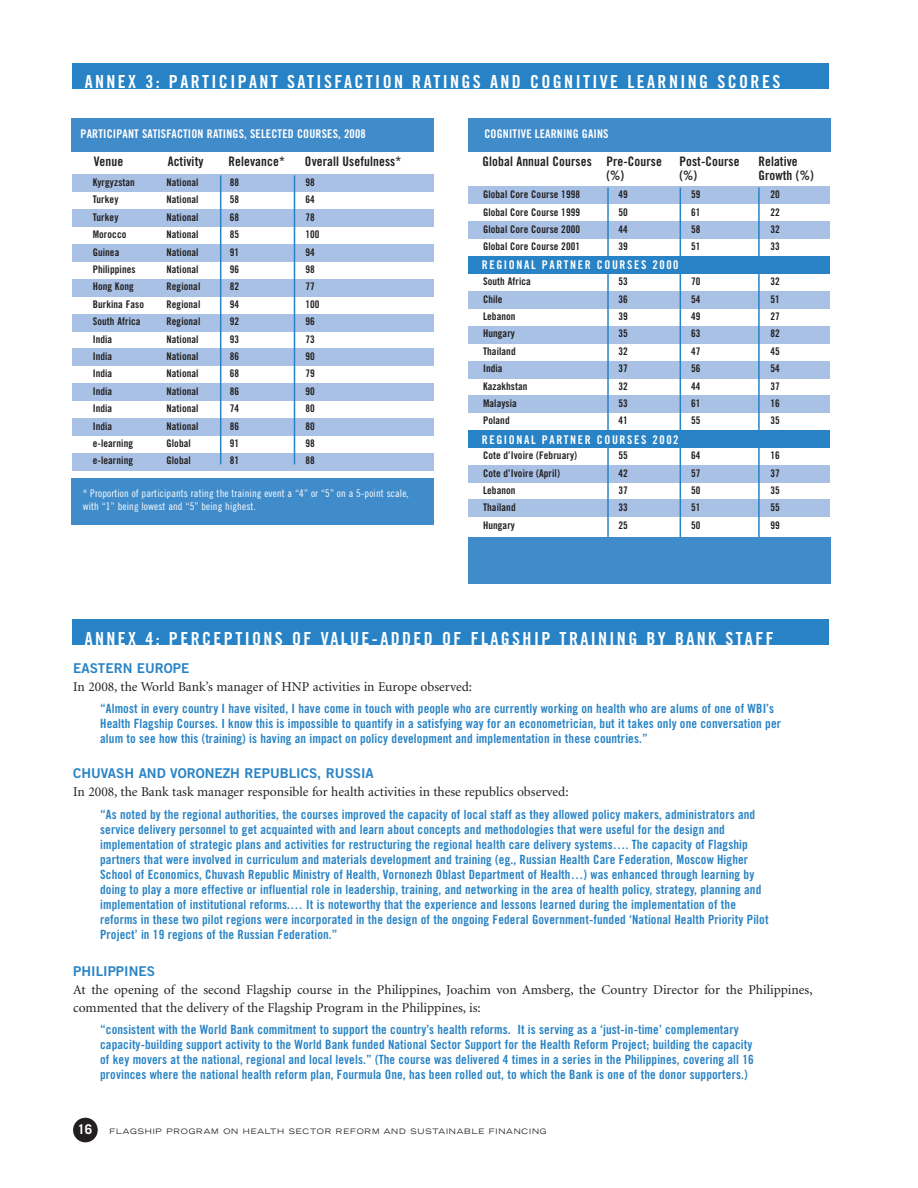
<style>
.page{position:relative;width:918px;height:1188px;background:#fff}
.page>*{position:absolute;margin:0;border:0;box-sizing:border-box;transform-origin:0 0}
.t1{font:18px "Trade Gothic Bold Cond Twenty";letter-spacing:.135em;color:#fff}
.t2{font:13.5px/18px "Minion";color:#231f20}
.t3{font:13.5px "Trade Gothic Bold Two";color:#2783c5}
.t4{font:700 13.5px "Trade Gothic";color:#fff}
.t5{font:13.2px/13.5px "Trade Gothic Bold Cond Twenty";letter-spacing:.01em;color:#231f20}
.t6{font:12.75px/15px "Trade Gothic Bold Cond Twenty";letter-spacing:.01em;color:#2783c5}
.t7{font:12px "Trade Gothic Bold Cond Twenty";letter-spacing:.015em;color:#fff}
.t8{font:12px "Trade Gothic Bold Cond Twenty";letter-spacing:.135em;color:#fff}
.t9{font:10.5px/17.4px "Trade Gothic Bold Cond Twenty";letter-spacing:.01em;color:#231f20;text-align:justify}
.t10{font:10.5px/13.5px "Trade Gothic Cond Eighteen";letter-spacing:.015em;color:#fff}
.t11{font:expanded 7.5px "Trade Gothic LH";letter-spacing:.11em;color:#231f20}
</style>
<div class="page">
<div style="left:73px;top:1118px;width:25px;height:24px;background:#231f20;border-radius:50%"></div>
<div style="left:72px;top:478px;width:362px;height:46px;background:#408bca"></div>
<div style="left:72px;top:174px;width:362px;height:18px;background:#a8c1e4"></div>
<div style="left:72px;top:209px;width:362px;height:18px;background:#a8c1e4"></div>
<div style="left:72px;top:244px;width:362px;height:18px;background:#a8c1e4"></div>
<div style="left:72px;top:279px;width:362px;height:18px;background:#a8c1e4"></div>
<div style="left:72px;top:314px;width:362px;height:18px;background:#a8c1e4"></div>
<div style="left:72px;top:349px;width:362px;height:17px;background:#a8c1e4"></div>
<div style="left:72px;top:383px;width:362px;height:18px;background:#a8c1e4"></div>
<div style="left:72px;top:418px;width:362px;height:18px;background:#a8c1e4"></div>
<div style="left:72px;top:453px;width:362px;height:18px;background:#a8c1e4"></div>
<hr style="left:294px;top:175px;width:1px;height:289px;background:#2783c5">
<hr style="left:220px;top:175px;width:1px;height:289px;background:#2783c5">
<div style="left:468px;top:118px;width:363px;height:34px;background:#408bca"></div>
<div style="left:72px;top:118px;width:362px;height:34px;background:#408bca"></div>
<div style="left:468px;top:537px;width:363px;height:46px;background:#408bca"></div>
<div style="left:468px;top:186px;width:362px;height:18px;background:#a8c1e4"></div>
<div style="left:468px;top:221px;width:362px;height:18px;background:#a8c1e4"></div>
<div style="left:468px;top:256px;width:362px;height:18px;background:#2783c5"></div>
<div style="left:468px;top:291px;width:362px;height:18px;background:#a8c1e4"></div>
<div style="left:468px;top:326px;width:362px;height:18px;background:#a8c1e4"></div>
<div style="left:468px;top:361px;width:362px;height:17px;background:#a8c1e4"></div>
<div style="left:468px;top:395px;width:362px;height:18px;background:#a8c1e4"></div>
<div style="left:468px;top:430px;width:362px;height:18px;background:#2783c5"></div>
<div style="left:468px;top:465px;width:362px;height:18px;background:#a8c1e4"></div>
<div style="left:468px;top:499px;width:362px;height:18px;background:#a8c1e4"></div>
<hr style="left:680px;top:188px;width:1px;height:349px;background:#2783c5">
<hr style="left:758px;top:188px;width:2px;height:349px;background:#2783c5">
<hr style="left:607px;top:188px;width:2px;height:349px;background:#2783c5">
<div style="left:72px;top:63px;width:756px;height:26px;background:#2783c5"></div>
<div style="left:72px;top:620px;width:756px;height:25px;background:#2783c5"></div>
<h1 class="t1" style="left:85px;top:75px;width:697px">ANNEX 3: PARTICIPANT SATISFACTION RATINGS AND COGNITIVE LEARNING SCORES</h1>
<p class="t7" style="left:81px;top:130px;width:287px">PARTICIPANT SATISFACTION RATINGS, SELECTED COURSES, 2008</p>
<p class="t7" style="left:484px;top:129px;width:126px">COGNITIVE LEARNING GAINS</p>
<p class="t5" style="left:94px;top:156px;width:31px">Venue</p>
<p class="t5" style="left:168px;top:156px;width:37px">Activity</p>
<p class="t5" style="left:228px;top:156px;width:58px">Relevance*</p>
<p class="t5" style="left:305px;top:156px;width:98px">Overall Usefulness*</p>
<p class="t9" style="left:93px;top:174px;width:53px;text-align:left">Kyrgyzstan<br>Turkey<br>Turkey<br>Morocco<br>Guinea<br>Philippines<br>Hong Kong<br>Burkina Faso<br>South Africa<br>India<br>India<br>India<br>India<br>India<br>India e-learning e-learning</p>
<p class="t9" style="left:167px;top:174px;width:35px;text-align:left">National<br>National<br>National<br>National<br>National<br>National<br>Regional<br>Regional<br>Regional<br>National<br>National<br>National<br>National<br>National<br>National<br>Global<br>Global</p>
<p class="t9" style="left:230px;top:174px;width:11px">88<br>58<br>68<br>85<br>91<br>96<br>82<br>94<br>92<br>93<br>86<br>68<br>86<br>74<br>86<br>91<br>81</p>
<p class="t9" style="left:305px;top:174px;width:16px;text-align:left">98<br>64<br>78<br>100<br>94<br>98<br>77<br>100<br>96<br>73<br>90<br>79<br>90<br>80<br>80<br>98<br>88</p>
<p class="t10" style="left:83px;top:487px;width:328px">* Proportion of participants rating the training event a “4” or “5” on a 5-point scale, with “1” being lowest and “5” being highest.</p>
<p class="t5" style="left:606px;top:156px;width:57px;text-indent:-124px">Global Annual Courses Pre-Course (%)</p>
<p class="t5" style="left:679px;top:156px;width:62px">Post-Course (%)</p>
<p class="t5" style="left:758px;top:156px;width:57px">Relative<br>Growth (%)</p>
<p class="t9" style="left:483px;top:187px;width:99px">Global Core Course 1998<br>Global Core Course 1999<br>Global Core Course 2000<br>Global Core Course 2001</p>
<p class="t9" style="left:483px;top:274px;width:49px;text-align:left">South Africa<br>Chile<br>Lebanon<br>Hungary<br>Thailand<br>India<br>Kazakhstan<br>Malaysia<br>Poland</p>
<p class="t9" style="left:483px;top:448px;width:96px;text-align:left">Cote d’Ivoire (February)<br>Cote d’Ivoire (April)<br>Lebanon<br>Thailand<br>Hungary</p>
<p class="t9" style="left:619px;top:187px;width:11px">49<br>50<br>44<br>39</p>
<p class="t9" style="left:619px;top:274px;width:11px">53<br>36<br>39<br>35<br>32<br>37<br>32<br>53<br>41</p>
<p class="t9" style="left:619px;top:448px;width:11px">55<br>42<br>37<br>33<br>25</p>
<p class="t8" style="left:482px;top:260px;width:198px">REGIONAL PARTNER COURSES 2000</p>
<p class="t8" style="left:482px;top:435px;width:198px">REGIONAL PARTNER COURSES 2002</p>
<p class="t9" style="left:691px;top:187px;width:11px">59<br>61<br>58<br>51</p>
<p class="t9" style="left:691px;top:274px;width:11px">70<br>54<br>49<br>63<br>47<br>56<br>44<br>61<br>55</p>
<p class="t9" style="left:691px;top:448px;width:11px">64<br>57<br>50<br>51<br>50</p>
<p class="t9" style="left:770px;top:187px;width:11px">20<br>22<br>32<br>33</p>
<p class="t9" style="left:770px;top:274px;width:11px">32<br>51<br>27<br>82<br>45<br>54<br>37<br>16<br>35</p>
<p class="t9" style="left:770px;top:448px;width:11px">16<br>37<br>35<br>55<br>99</p>
<h1 class="t1" style="left:85px;top:632px;width:691px">ANNEX 4: PERCEPTIONS OF VALUE-ADDED OF FLAGSHIP TRAINING BY BANK STAFF</h1>
<p class="t3" style="left:73px;top:663px;width:118px">EASTERN EUROPE</p>
<p class="t2" style="left:73px;top:678px;width:400px">In 2008, the World Bank’s manager of HNP activities in Europe observed:</p>
<p class="t6" style="left:100px;top:702px;width:682px">“Almost in every country I have visited, I have come in touch with people who are currently working on health who are alums of one of WBI’s<br>Health Flagship Courses. I know this is impossible to quantify in a satisfying way for an econometrician, but it takes only one conversation per alum to see how this (training) is having an impact on policy development and implementation in these countries.”</p>
<p class="t3" style="left:73px;top:768px;width:302px">CHUVASH AND VORONEZH REPUBLICS, RUSSIA</p>
<p class="t2" style="left:73px;top:784px;width:497px">In 2008, the Bank task manager responsible for health activities in these republics observed:</p>
<p class="t6" style="left:100px;top:808px;width:670px">“As noted by the regional authorities, the courses improved the capacity of local staff as they allowed policy makers, administrators and service delivery personnel to get acquainted with and learn about concepts and methodologies that were useful for the design and implementation of strategic plans and activities for restructuring the regional health care delivery systems…. The capacity of Flagship partners that were involved in curriculum and materials development and training (eg., Russian Health Care Federation, Moscow Higher School of Economics, Chuvash Republic Ministry of Health, Vornonezh Oblast Department of Health…) was enhanced through learning by doing to play a more effective or influential role in leadership, training, and networking in the area of health policy, strategy, planning and implementation of institutional reforms.… It is noteworthy that the experience and lessons learned during the implementation of the reforms in these two pilot regions were incorporated in the design of the ongoing Federal Government-funded ‘National Health Priority Pilot Project’ in 19 regions of the Russian Federation.”</p>
<p class="t3" style="left:73px;top:966px;width:83px">PHILIPPINES</p>
<p class="t2" style="left:73px;top:981px;width:741px">At the opening of the second Flagship course in the Philippines, Joachim von Amsberg, the Country Director for the Philippines, commented that the delivery of the Flagship Program in the Philippines, is:</p>
<p class="t6" style="left:100px;top:1023px;width:655px">“consistent with the World Bank commitment to support the country’s health reforms. It is serving as a ‘just-in-time’ complementary capacity-building support activity to the World Bank funded National Sector Support for the Health Reform Project; building the capacity of key movers at the national, regional and local levels.” (The course was delivered 4 times in a series in the Philippines, covering all 16 provinces where the national health reform plan, Fourmula One, has been rolled out, to which the Bank is one of the donor supporters.)</p>
<p class="t4" style="left:77px;top:1124px;width:17px">16</p>
<p class="t11" style="left:110px;top:1129px;width:439px">FLAGSHIP PROGRAM ON HEALTH SECTOR REFORM AND SUSTAINABLE FINANCING</p>
</div>
